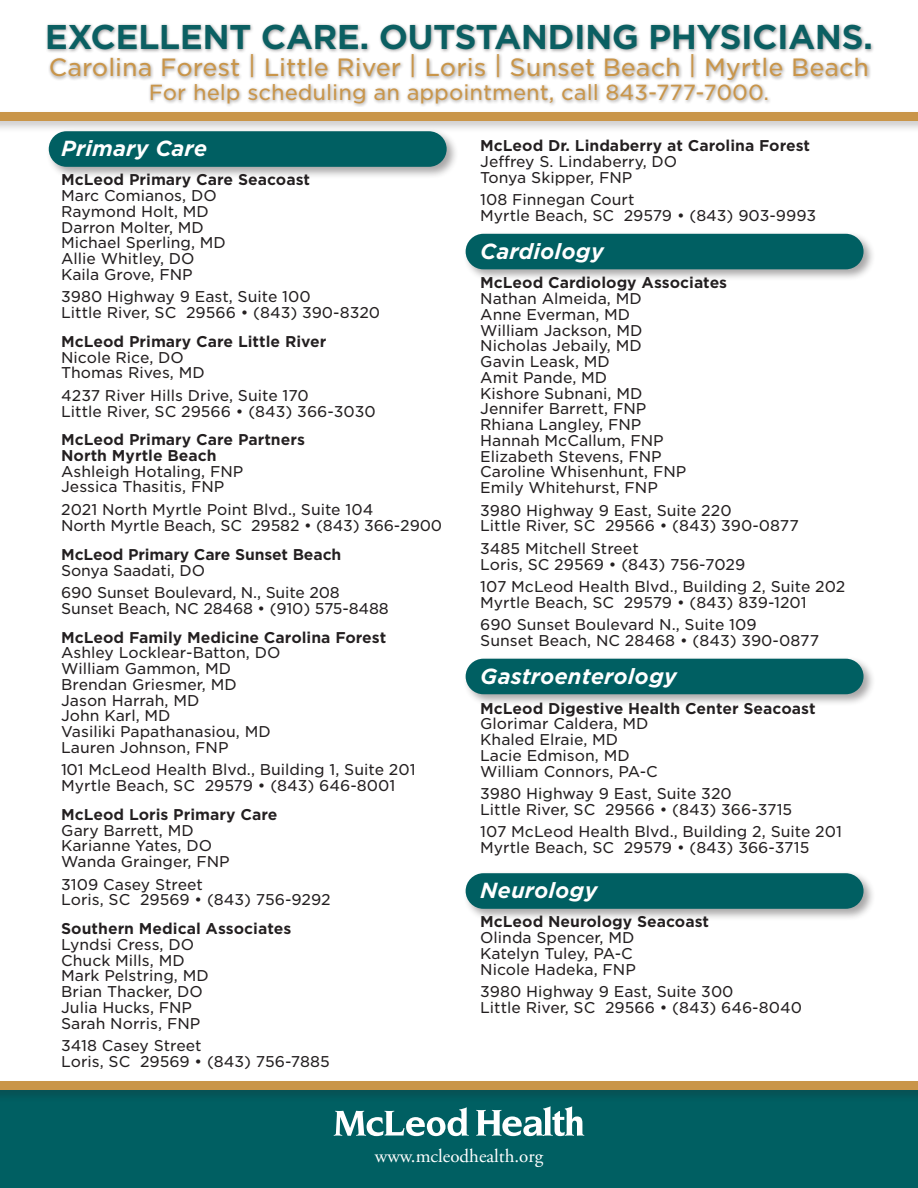
<style>
.page{position:relative;width:918px;height:1188px;background:#fff}
.page>*{position:absolute;margin:0;border:0;box-sizing:border-box;transform-origin:0 0}
.t1{font:700 33px "Gotham S Sm";letter-spacing:-.02em;color:#0b5f62}
.t2{font:24px "Gotham S Sm";color:#c99549}
.t3{font:21px "Gotham S Sm";color:#c99549}
.t4{font:italic 700 21px "Gotham S Sm";color:#fff}
.t5{font:18.9px "Adobe Garamond Pro";color:#fff}
.t6{font:15px/15.8px "Gotham S Sm";color:#231f20}
.t7{font:700 15px/15.8px "Gotham S Sm";color:#231f20}
</style>
<div class="page">
<div style="left:0;top:1088px;width:918px;height:100px;background:#005f62"></div>
<div style="left:0;top:1078px;width:918px;height:25px;background:#231f20;opacity:.25"></div>
<div style="left:0;top:1081px;width:918px;height:9px;background:#c99549"></div>
<div style="left:463px;top:231px;width:413px;height:51px;background:#231f20;opacity:.4"></div>
<div style="left:466px;top:234px;width:398px;height:35px;background:#005f62;border-radius:18px"></div>
<div style="left:463px;top:656px;width:413px;height:51px;background:#231f20;opacity:.4"></div>
<div style="left:466px;top:659px;width:398px;height:35px;background:#005f62;border-radius:18px"></div>
<div style="left:463px;top:870px;width:413px;height:51px;background:#231f20;opacity:.4"></div>
<div style="left:466px;top:873px;width:398px;height:36px;background:#005f62;border-radius:18px"></div>
<div style="left:46px;top:128px;width:413px;height:51px;background:#231f20;opacity:.4"></div>
<div style="left:49px;top:131px;width:398px;height:36px;background:#005f62;border-radius:18px"></div>
<div style="left:0;top:109px;width:918px;height:24px;background:#231f20;opacity:.25"></div>
<div style="left:0;top:112px;width:918px;height:9px;background:#c99549"></div>
<div style="left:45px;top:23px;width:830px;height:84px;background:#231f20;opacity:.45"></div>
<svg style="left:334px;top:1107px;width:135px;height:29px"></svg>
<svg style="left:476px;top:1106px;width:108px;height:30px"></svg>
<p class="t1" style="left:45px;top:14px;width:830px">EXCELLENT CARE. OUTSTANDING PHYSICIANS.</p>
<p class="t2" style="left:49px;top:51px;width:822px">Carolina Forest | Little River | Loris | Sunset Beach | Myrtle Beach</p>
<p class="t3" style="left:149px;top:78px;width:622px">For help scheduling an appointment, call 843-777-7000.</p>
<p class="t4" style="left:61px;top:134px;width:147px">Primary Care</p>
<p class="t7" style="left:61px;top:172px;width:250px">McLeod Primary Care Seacoast</p>
<p class="t6" style="left:61px;top:187px;width:157px">Marc Comianos, DO</p>
<p class="t6" style="left:61px;top:203px;width:149px">Raymond Holt, MD</p>
<p class="t6" style="left:61px;top:219px;width:144px">Darron Molter, MD</p>
<p class="t6" style="left:61px;top:235px;width:166px">Michael Sperling, MD</p>
<p class="t6" style="left:61px;top:250px;width:135px">Allie Whitley, DO</p>
<p class="t6" style="left:61px;top:266px;width:133px">Kaila Grove, FNP</p>
<p class="t6" style="left:61px;top:289px;width:251px">3980 Highway 9 East, Suite 100</p>
<p class="t6" style="left:61px;top:304px;width:321px">Little River, SC 29566 • (843) 390-8320</p>
<p class="t7" style="left:61px;top:333px;width:267px">McLeod Primary Care Little River</p>
<p class="t6" style="left:61px;top:349px;width:124px">Nicole Rice, DO</p>
<p class="t6" style="left:61px;top:365px;width:145px">Thomas Rives, MD</p>
<p class="t6" style="left:61px;top:387px;width:249px">4237 River Hills Drive, Suite 170</p>
<p class="t6" style="left:61px;top:403px;width:316px">Little River, SC 29566 • (843) 366-3030</p>
<p class="t7" style="left:61px;top:432px;width:245px">McLeod Primary Care Partners<br>North Myrtle Beach</p>
<p class="t6" style="left:61px;top:463px;width:184px">Ashleigh Hotaling, FNP</p>
<p class="t6" style="left:61px;top:479px;width:165px">Jessica Thasitis, FNP</p>
<p class="t6" style="left:61px;top:501px;width:314px">2021 North Myrtle Point Blvd., Suite 104</p>
<p class="t6" style="left:61px;top:517px;width:383px">North Myrtle Beach, SC 29582 • (843) 366-2900</p>
<p class="t7" style="left:61px;top:546px;width:282px">McLeod Primary Care Sunset Beach</p>
<p class="t6" style="left:61px;top:562px;width:145px">Sonya Saadati, DO</p>
<p class="t6" style="left:61px;top:585px;width:280px">690 Sunset Boulevard, N., Suite 208</p>
<p class="t6" style="left:61px;top:600px;width:329px">Sunset Beach, NC 28468 • (910) 575-8488</p>
<p class="t7" style="left:61px;top:629px;width:327px">McLeod Family Medicine Carolina Forest</p>
<p class="t6" style="left:61px;top:645px;width:221px">Ashley Locklear-Batton, DO</p>
<p class="t6" style="left:61px;top:660px;width:171px">William Gammon, MD</p>
<p class="t6" style="left:61px;top:676px;width:177px">Brendan Griesmer, MD</p>
<p class="t6" style="left:61px;top:692px;width:140px">Jason Harrah, MD</p>
<p class="t6" style="left:61px;top:708px;width:111px">John Karl, MD</p>
<p class="t6" style="left:61px;top:723px;width:211px">Vasiliki Papathanasiou, MD</p>
<p class="t6" style="left:61px;top:739px;width:169px">Lauren Johnson, FNP</p>
<p class="t6" style="left:61px;top:762px;width:356px">101 McLeod Health Blvd., Building 1, Suite 201</p>
<p class="t6" style="left:61px;top:777px;width:336px">Myrtle Beach, SC 29579 • (843) 646-8001</p>
<p class="t7" style="left:61px;top:806px;width:218px">McLeod Loris Primary Care</p>
<p class="t6" style="left:61px;top:822px;width:134px">Gary Barrett, MD</p>
<p class="t6" style="left:61px;top:838px;width:152px">Karianne Yates, DO</p>
<p class="t6" style="left:61px;top:853px;width:170px">Wanda Grainger, FNP</p>
<p class="t6" style="left:61px;top:876px;width:143px">3109 Casey Street</p>
<p class="t6" style="left:61px;top:892px;width:271px">Loris, SC 29569 • (843) 756-9292</p>
<p class="t7" style="left:61px;top:921px;width:232px">Southern Medical Associates</p>
<p class="t6" style="left:61px;top:936px;width:134px">Lyndsi Cress, DO</p>
<p class="t6" style="left:61px;top:952px;width:125px">Chuck Mills, MD</p>
<p class="t6" style="left:61px;top:968px;width:149px">Mark Pelstring, MD</p>
<p class="t6" style="left:61px;top:983px;width:143px">Brian Thacker, DO</p>
<p class="t6" style="left:61px;top:999px;width:132px">Julia Hucks, FNP</p>
<p class="t6" style="left:61px;top:1015px;width:141px">Sarah Norris, FNP</p>
<p class="t6" style="left:61px;top:1037px;width:142px">3418 Casey Street</p>
<p class="t6" style="left:61px;top:1053px;width:270px">Loris, SC 29569 • (843) 756-7885</p>
<p class="t7" style="left:480px;top:138px;width:331px">McLeod Dr. Lindaberry at Carolina Forest</p>
<p class="t6" style="left:480px;top:153px;width:199px">Jeffrey S. Lindaberry, DO</p>
<p class="t6" style="left:480px;top:169px;width:154px">Tonya Skipper, FNP</p>
<p class="t6" style="left:480px;top:192px;width:156px">108 Finnegan Court</p>
<p class="t6" style="left:480px;top:207px;width:338px">Myrtle Beach, SC 29579 • (843) 903-9993</p>
<p class="t4" style="left:480px;top:237px;width:125px">Cardiology</p>
<p class="t7" style="left:480px;top:275px;width:249px">McLeod Cardiology Associates</p>
<p class="t6" style="left:480px;top:291px;width:163px">Nathan Almeida, MD</p>
<p class="t6" style="left:480px;top:306px;width:152px">Anne Everman, MD</p>
<p class="t6" style="left:480px;top:322px;width:164px">William Jackson, MD</p>
<p class="t6" style="left:480px;top:338px;width:163px">Nicholas Jebaily, MD</p>
<p class="t6" style="left:480px;top:354px;width:131px">Gavin Leask, MD</p>
<p class="t6" style="left:480px;top:369px;width:128px">Amit Pande, MD</p>
<p class="t6" style="left:480px;top:385px;width:164px">Kishore Subnani, MD</p>
<p class="t6" style="left:480px;top:401px;width:168px">Jennifer Barrett, FNP</p>
<p class="t6" style="left:480px;top:417px;width:163px">Rhiana Langley, FNP</p>
<p class="t6" style="left:480px;top:432px;width:185px">Hannah McCallum, FNP</p>
<p class="t6" style="left:480px;top:448px;width:183px">Elizabeth Stevens, FNP</p>
<p class="t6" style="left:480px;top:464px;width:208px">Caroline Whisenhunt, FNP</p>
<p class="t6" style="left:480px;top:480px;width:179px">Emily Whitehurst, FNP</p>
<p class="t6" style="left:480px;top:502px;width:253px">3980 Highway 9 East, Suite 220</p>
<p class="t6" style="left:480px;top:518px;width:320px">Little River, SC 29566 • (843) 390-0877</p>
<p class="t6" style="left:480px;top:540px;width:160px">3485 Mitchell Street</p>
<p class="t6" style="left:480px;top:556px;width:267px">Loris, SC 29569 • (843) 756-7029</p>
<p class="t6" style="left:480px;top:579px;width:367px">107 McLeod Health Blvd., Building 2, Suite 202</p>
<p class="t6" style="left:480px;top:594px;width:328px">Myrtle Beach, SC 29579 • (843) 839-1201</p>
<p class="t6" style="left:480px;top:617px;width:340px">690 Sunset Boulevard N., Suite 109<br>Sunset Beach, NC 28468 • (843) 390-0877</p>
<p class="t4" style="left:480px;top:662px;width:198px">Gastroenterology</p>
<p class="t7" style="left:480px;top:700px;width:337px">McLeod Digestive Health Center Seacoast</p>
<p class="t6" style="left:480px;top:716px;width:170px">Glorimar Caldera, MD</p>
<p class="t6" style="left:480px;top:732px;width:139px">Khaled Elraie, MD</p>
<p class="t6" style="left:480px;top:747px;width:151px">Lacie Edmison, MD</p>
<p class="t6" style="left:480px;top:763px;width:179px">William Connors, PA-C</p>
<p class="t6" style="left:480px;top:786px;width:253px">3980 Highway 9 East, Suite 320</p>
<p class="t6" style="left:480px;top:801px;width:314px">Little River, SC 29566 • (843) 366-3715</p>
<p class="t6" style="left:480px;top:824px;width:363px">107 McLeod Health Blvd., Building 2, Suite 201<br>Myrtle Beach, SC 29579 • (843) 366-3715</p>
<p class="t4" style="left:480px;top:876px;width:119px">Neurology</p>
<p class="t7" style="left:480px;top:914px;width:230px">McLeod Neurology Seacoast</p>
<p class="t6" style="left:480px;top:930px;width:156px">Olinda Spencer, MD</p>
<p class="t6" style="left:480px;top:945px;width:154px">Katelyn Tuley, PA-C</p>
<p class="t6" style="left:480px;top:961px;width:157px">Nicole Hadeka, FNP</p>
<p class="t6" style="left:480px;top:984px;width:255px">3980 Highway 9 East, Suite 300</p>
<p class="t6" style="left:480px;top:999px;width:323px">Little River, SC 29566 • (843) 646-8040</p>
<p class="t5" style="left:375px;top:1145px;width:170px">www.mcleodhealth.org</p>
</div>
